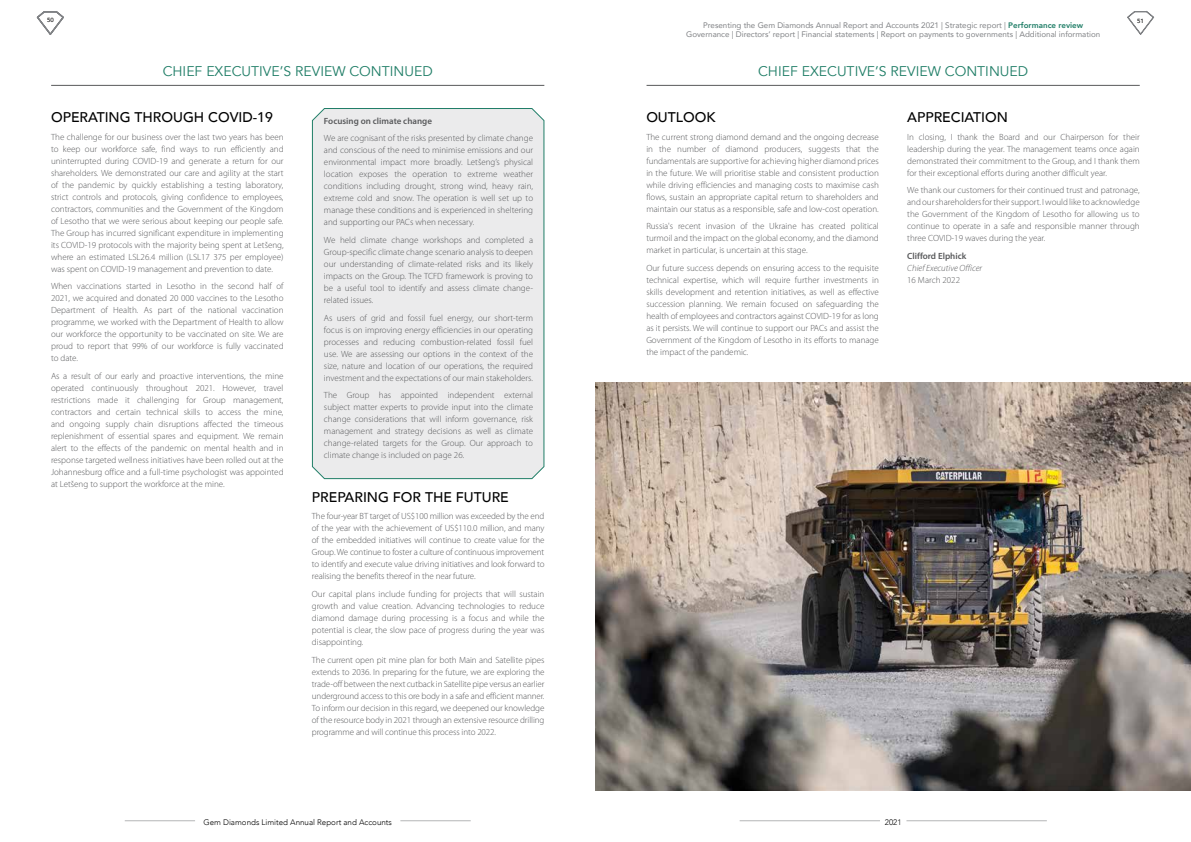
<style>
.page{position:relative;width:1191px;height:842px;background:#fff}
.page>*{position:absolute;margin:0;border:0;box-sizing:border-box;transform-origin:0 0}
.t1{font:500 14px "Avenir";color:#000}
.t2{font:14px "Avenir";color:#207e67}
.t3{font:300 9px/12px "Myriad Pro";color:#58595b;text-align:justify}
.t4{font:600 9px "Myriad Pro";color:#58595b}
.t5{font:italic 300 9px "Myriad Pro";color:#58595b}
.t6{font:8px/9.6px "Avenir";color:#808285;text-align:center}
.t7{font:300 8px "Avenir";color:#000}
.t8{font:500 6px "Avenir";color:#000}
.s1{font-weight:800;color:#207e67}
</style>
<div class="page">
<hr style="left:739px;top:820px;width:141px;height:1px;background:#808285">
<hr style="left:906px;top:820px;width:140px;height:1px;background:#808285">
<svg style="left:1127px;top:11px;width:27px;height:24px"></svg>
<hr style="left:125px;top:820px;width:70px;height:1px;background:#808285">
<hr style="left:400px;top:820px;width:71px;height:1px;background:#808285">
<svg style="left:36px;top:11px;width:28px;height:24px"></svg>
<div style="left:311px;top:108px;width:234px;height:372px;background:#ebebec"></div>
<hr style="left:51px;top:85px;width:493px;height:1px;background:#58595b">
<hr style="left:646px;top:85px;width:493px;height:1px;background:#58595b">
<img style="left:595px;top:383px;width:596px;height:408px">
<p class="t8" style="left:47px;top:15px;width:8px">50</p>
<p class="t6" style="left:686px;top:20px;width:416px">Presenting the Gem Diamonds Annual Report and Accounts 2021 | Strategic report | <span class="s1">Performance review<br></span>Governance | Directors’ report | Financial statements | Report on payments to governments | Additional information</p>
<p class="t8" style="left:1137px;top:15px;width:8px">51</p>
<h1 class="t2" style="left:163px;top:63px;width:272px">CHIEF EXECUTIVE’S REVIEW CONTINUED</h1>
<h1 class="t2" style="left:758px;top:63px;width:272px">CHIEF EXECUTIVE’S REVIEW CONTINUED</h1>
<h1 class="t1" style="left:646px;top:105px;width:71px">OUTLOOK</h1>
<p class="t3" style="left:646px;top:131px;width:234px">The current strong diamond demand and the ongoing decrease in the number of diamond producers, suggests that the fundamentals are supportive for achieving higher diamond prices in the future. We will prioritise stable and consistent production while driving efficiencies and managing costs to maximise cash flows, sustain an appropriate capital return to shareholders and maintain our status as a responsible, safe and low-cost operation.</p>
<p class="t3" style="left:646px;top:220px;width:234px">Russia's recent invasion of the Ukraine has created political turmoil and the impact on the global economy, and the diamond market in particular, is uncertain at this stage.</p>
<p class="t3" style="left:646px;top:262px;width:234px">Our future success depends on ensuring access to the requisite technical expertise, which will require further investments in skills development and retention initiatives, as well as effective succession planning. We remain focused on safeguarding the health of employees and contractors against COVID-19 for as long as it persists. We will continue to support our PACs and assist the Government of the Kingdom of Lesotho in its efforts to manage the impact of the pandemic.</p>
<h1 class="t1" style="left:51px;top:105px;width:223px">OPERATING THROUGH COVID-19</h1>
<p class="t3" style="left:51px;top:131px;width:234px">The challenge for our business over the last two years has been to keep our workforce safe, find ways to run efficiently and uninterrupted during COVID-19 and generate a return for our shareholders. We demonstrated our care and agility at the start of the pandemic by quickly establishing a testing laboratory, strict controls and protocols, giving confidence to employees, contractors, communities and the Government of the Kingdom of Lesotho that we were serious about keeping our people safe.<br>The Group has incurred significant expenditure in implementing its COVID-19 protocols with the majority being spent at Letšeng, where an estimated LSL26.4 million (LSL17 375 per employee) was spent on COVID-19 management and prevention to date.</p>
<p class="t3" style="left:51px;top:280px;width:234px">When vaccinations started in Lesotho in the second half of 2021, we acquired and donated 20 000 vaccines to the Lesotho Department of Health. As part of the national vaccination programme, we worked with the Department of Health to allow our workforce the opportunity to be vaccinated on site. We are proud to report that 99% of our workforce is fully vaccinated to date.</p>
<p class="t3" style="left:51px;top:370px;width:234px">As a result of our early and proactive interventions, the mine operated continuously throughout 2021. However, travel restrictions made it challenging for Group management, contractors and certain technical skills to access the mine, and ongoing supply chain disruptions affected the timeous replenishment of essential spares and equipment. We remain alert to the effects of the pandemic on mental health and in response targeted wellness initiatives have been rolled out at the Johannesburg office and a full-time psychologist was appointed at Letšeng to support the workforce at the mine.</p>
<h1 class="t1" style="left:907px;top:105px;width:102px">APPRECIATION</h1>
<p class="t3" style="left:907px;top:131px;width:234px">In closing, I thank the Board and our Chairperson for their leadership during the year. The management teams once again demonstrated their commitment to the Group, and I thank them for their exceptional efforts during another difficult year.</p>
<p class="t3" style="left:907px;top:184px;width:234px">We thank our customers for their continued trust and patronage, and our shareholders for their support. I would like to acknowledge the Government of the Kingdom of Lesotho for allowing us to continue to operate in a safe and responsible manner through three COVID-19 waves during the year.</p>
<p class="t4" style="left:907px;top:251px;width:61px">Clifford Elphick</p>
<p class="t5" style="left:907px;top:263px;width:76px">Chief Executive Officer</p>
<p class="t3" style="left:907px;top:274px;width:54px">16 March 2022</p>
<p class="t4" style="left:324px;top:116px;width:110px">Focusing on climate change</p>
<p class="t3" style="left:324px;top:132px;width:211px">We are cognisant of the risks presented by climate change and conscious of the need to minimise emissions and our environmental impact more broadly. Letšeng’s physical location exposes the operation to extreme weather conditions including drought, strong wind, heavy rain, extreme cold and snow. The operation is well set up to manage these conditions and is experienced in sheltering and supporting our PACs when necessary.</p>
<p class="t3" style="left:324px;top:234px;width:211px">We held climate change workshops and completed a Group-specific climate change scenario analysis to deepen our understanding of climate-related risks and its likely impacts on the Group. The TCFD framework is proving to be a useful tool to identify and assess climate change&shy;related issues.</p>
<p class="t3" style="left:324px;top:312px;width:211px">As users of grid and fossil fuel energy, our short-term focus is on improving energy efficiencies in our operating processes and reducing combustion-related fossil fuel use. We are assessing our options in the context of the size, nature and location of our operations, the required investment and the expectations of our main stakeholders.</p>
<p class="t3" style="left:324px;top:389px;width:211px">The Group has appointed independent external subject matter experts to provide input into the climate change considerations that will inform governance, risk management and strategy decisions as well as climate change-related targets for the Group. Our approach to climate change is included on page 26.</p>
<h1 class="t1" style="left:312px;top:485px;width:198px">PREPARING FOR THE FUTURE</h1>
<p class="t3" style="left:312px;top:510px;width:234px">The four-year BT target of US$100 million was exceeded by the end of the year with the achievement of US$110.0 million, and many of the embedded initiatives will continue to create value for the Group. We continue to foster a culture of continuous improvement to identify and execute value driving initiatives and look forward to realising the benefits thereof in the near future.</p>
<p class="t3" style="left:312px;top:588px;width:234px">Our capital plans include funding for projects that will sustain growth and value creation. Advancing technologies to reduce diamond damage during processing is a focus and while the potential is clear, the slow pace of progress during the year was disappointing.</p>
<p class="t3" style="left:312px;top:654px;width:234px">The current open pit mine plan for both Main and Satellite pipes extends to 2036. In preparing for the future, we are exploring the trade-off between the next cutback in Satellite pipe versus an earlier underground access to this ore body in a safe and efficient manner.<br>To inform our decision in this regard, we deepened our knowledge of the resource body in 2021 through an extensive resource drilling programme and will continue this process into 2022.</p>
<p class="t7" style="left:203px;top:817px;width:190px">Gem Diamonds Limited Annual Report and Accounts</p>
<p class="t7" style="left:885px;top:817px;width:18px">2021</p>
</div>
